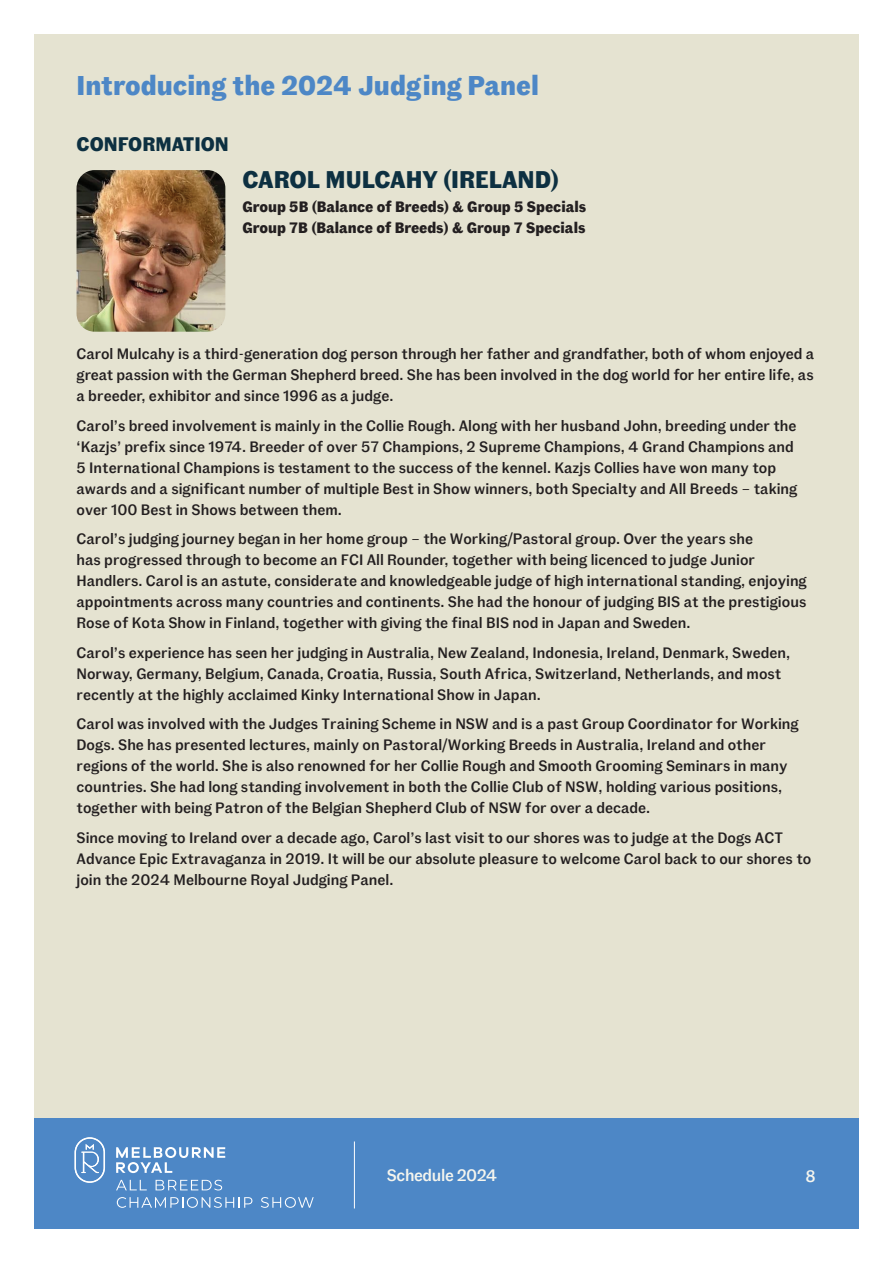
<style>
.page{position:relative;width:893px;height:1263px;background:#fff}
.page>*{position:absolute;margin:0;border:0;box-sizing:border-box;transform-origin:0 0}
.t1{font:700 27px "Fann Grotesque Pro";color:#4d87c6}
.t2{font:700 24px "Fann Grotesque Pro";color:#0d3041}
.t3{font:700 19.5px "Fann Grotesque Pro";color:#0d3041}
.t4{font:500 16.5px "Fann Grotesque Pro";letter-spacing:-.02em;color:#f5f5ee}
.t5{font:500 15px/21px "Fann Grotesque Pro";color:#231f20}
.t6{font:700 15px/20.2px "Fann Grotesque Pro";color:#231f20}
</style>
<div class="page">
<div style="left:34px;top:34px;width:825px;height:1084px;background:#e5e3d1"></div>
<div style="left:34px;top:1118px;width:825px;height:111px;background:#4d87c6"></div>
<hr style="left:354px;top:1141px;width:1px;height:67px;background:#fff">
<svg style="left:75px;top:1137px;width:30px;height:46px"></svg>
<svg style="left:116px;top:1147px;width:109px;height:26px"></svg>
<svg style="left:116px;top:1180px;width:31px;height:10px"></svg>
<svg style="left:156px;top:1180px;width:66px;height:10px"></svg>
<svg style="left:117px;top:1197px;width:135px;height:11px"></svg>
<svg style="left:261px;top:1197px;width:53px;height:11px"></svg>
<img style="left:77px;top:170px;width:148px;height:162px">
<h1 class="t1" style="left:77px;top:70px;width:464px">Introducing the 2024 Judging Panel</h1>
<h3 class="t3" style="left:77px;top:132px;width:154px">CONFORMATION</h3>
<h2 class="t2" style="left:242px;top:165px;width:318px">CAROL MULCAHY (IRELAND)</h2>
<p class="t6" style="left:242px;top:198px;width:345px">Group 5B (Balance of Breeds) &amp; Group 5 Specials<br>Group 7B (Balance of Breeds) &amp; Group 7 Specials</p>
<p class="t5" style="left:77px;top:344px;width:739px;text-align:justify">Carol Mulcahy is a third-generation dog person through her father and grandfather, both of whom enjoyed a great passion with the German Shepherd breed. She has been involved in the dog world for her entire life, as a breeder, exhibitor and since 1996 as a judge.</p>
<p class="t5" style="left:77px;top:415px;width:722px">Carol’s breed involvement is mainly in the Collie Rough. Along with her husband John, breeding under the ‘Kazjs’ prefix since 1974. Breeder of over 57 Champions, 2 Supreme Champions, 4 Grand Champions and 5 International Champions is testament to the success of the kennel. Kazjs Collies have won many top awards and a significant number of multiple Best in Show winners, both Specialty and All Breeds – taking over 100 Best in Shows between them.</p>
<p class="t5" style="left:77px;top:529px;width:732px">Carol’s judging journey began in her home group – the Working/Pastoral group. Over the years she<br>has progressed through to become an FCI All Rounder, together with being licenced to judge Junior Handlers. Carol is an astute, considerate and knowledgeable judge of high international standing, enjoying appointments across many countries and continents. She had the honour of judging BIS at the prestigious Rose of Kota Show in Finland, together with giving the final BIS nod in Japan and Sweden.</p>
<p class="t5" style="left:77px;top:642px;width:715px">Carol’s experience has seen her judging in Australia, New Zealand, Indonesia, Ireland, Denmark, Sweden,<br>Norway, Germany, Belgium, Canada, Croatia, Russia, South Africa, Switzerland, Netherlands, and most recently at the highly acclaimed Kinky International Show in Japan.</p>
<p class="t5" style="left:77px;top:714px;width:724px">Carol was involved with the Judges Training Scheme in NSW and is a past Group Coordinator for Working Dogs. She has presented lectures, mainly on Pastoral/Working Breeds in Australia, Ireland and other regions of the world. She is also renowned for her Collie Rough and Smooth Grooming Seminars in many countries. She had long standing involvement in both the Collie Club of NSW, holding various positions, together with being Patron of the Belgian Shepherd Club of NSW for over a decade.</p>
<p class="t5" style="left:77px;top:827px;width:736px">Since moving to Ireland over a decade ago, Carol’s last visit to our shores was to judge at the Dogs ACT<br>Advance Epic Extravaganza in 2019. It will be our absolute pleasure to welcome Carol back to our shores to join the 2024 Melbourne Royal Judging Panel.</p>
<p class="t4" style="left:387px;top:1165px;width:112px">Schedule 2024</p>
<p class="t4" style="left:805px;top:1166px;width:12px">8</p>
</div>
